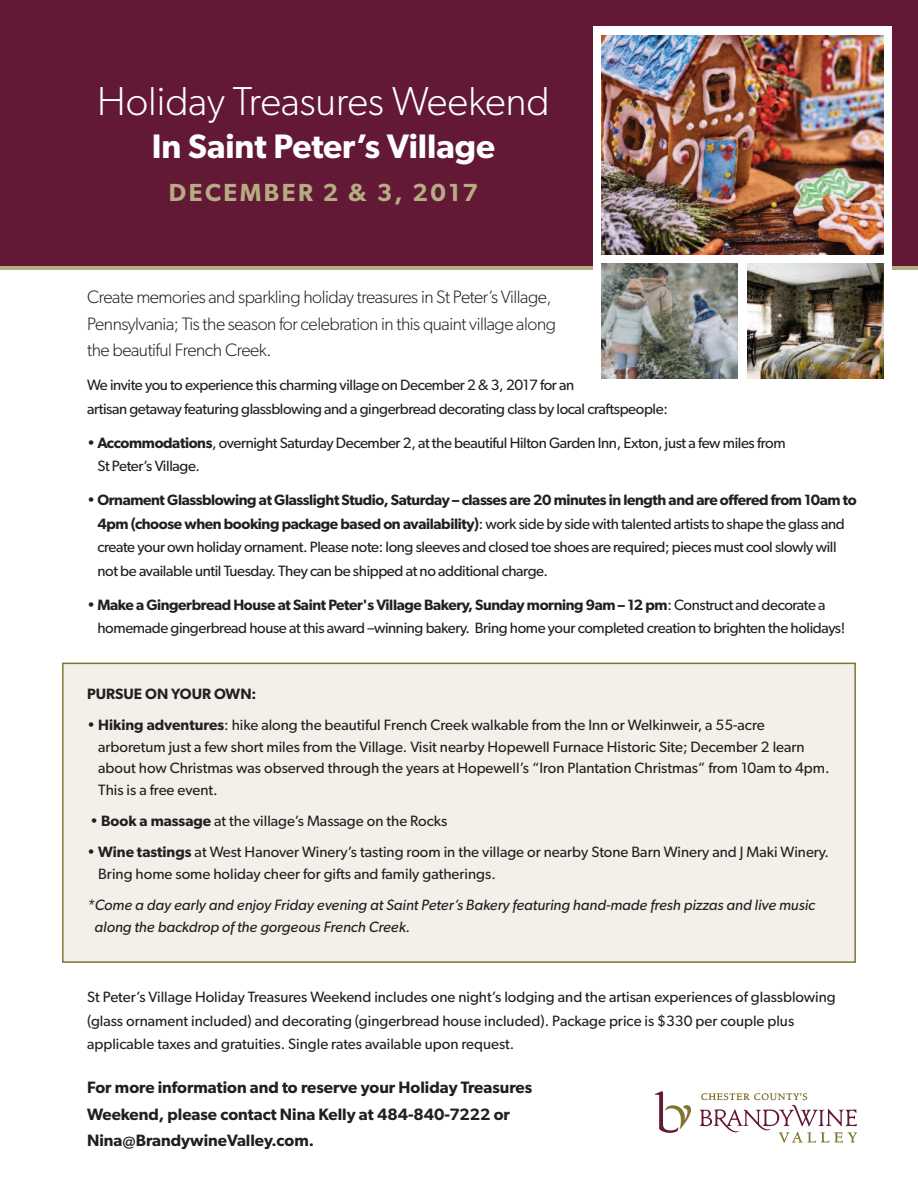
<style>
.page{position:relative;width:918px;height:1188px;background:#fff}
.page>*{position:absolute;margin:0;border:0;box-sizing:border-box;transform-origin:0 0}
.t1{font:300 40.5px "Gibson";color:#fff}
.t2{font:600 34.05px "Gibson";color:#fff}
.t3{font:600 24.75px "Gibson";letter-spacing:.1em;color:#b6ac83}
.t4{font:300 18px/26.4px "Gibson";letter-spacing:-.025em;color:#231f20}
.t5{font:600 16.5px/26.4px "Gibson";color:#231f20}
.t6{font:15px/23.4px "Gibson";letter-spacing:-.01em;color:#231f20}
.t7{font:italic 15px/21.9px "Gibson";color:#231f20}
.t8{font:600 15px "Gibson";color:#231f20}
.s1{font-weight:600}
</style>
<div class="page">
<div style="left:0;top:0;width:918px;height:266px;background:#631936"></div>
<div style="left:593px;top:26px;width:299px;height:364px;background:#fff"></div>
<div style="left:64px;top:664px;width:790px;height:297px;background:#f2f0e9"></div>
<div style="left:62px;top:663px;width:794px;height:300px;border:2px solid #7f7430"></div>
<img style="left:602px;top:35px;width:282px;height:219px">
<img style="left:602px;top:264px;width:136px;height:115px">
<img style="left:748px;top:264px;width:136px;height:115px">
<svg style="left:655px;top:1091px;width:36px;height:42px"></svg>
<svg style="left:700px;top:1093px;width:157px;height:50px"></svg>
<h1 class="t1" style="left:97px;top:87px;width:454px">Holiday Treasures Weekend</h1>
<h2 class="t2" style="left:152px;top:134px;width:345px">In saint Peter’s Village</h2>
<h3 class="t3" style="left:169px;top:183px;width:311px">DeceMBer 2 &amp; 3, 2017</h3>
<p class="t4" style="left:87px;top:285px;width:470px">Create memories and sparkling holiday treasures in St Peter’s Village,<br>Pennsylvania; Tis the season for celebration in this quaint village along the beautiful French Creek.</p>
<p class="t6" style="left:87px;top:375px;width:582px">We invite you to experience this charming village on December 2 &amp; 3, 2017 for an<br>artisan getaway featuring glassblowing and a gingerbread decorating class by local craftspeople:</p>
<p class="t6" style="left:97px;top:432px;width:690px;text-indent:-10px">• <span class="s1">Accommodations</span>, overnight Saturday December 2, at the beautiful Hilton Garden Inn, Exton, just a few miles from<br>St Peter’s Village.</p>
<p class="t6" style="left:97px;top:490px;width:761px;text-indent:-10px">• <span class="s1">ornament Glassblowing at Glasslight studio, saturday – classes are 20 minutes in length and are offered from 10am to 4pm (choose when booking package based on availability)</span>: work side by side with talented artists to shape the glass and create your own holiday ornament. Please note: long sleeves and closed toe shoes are required; pieces must cool slowly will not be available until Tuesday. They can be shipped at no additional charge.</p>
<p class="t6" style="left:97px;top:594px;width:749px;text-indent:-10px">• <span class="s1">Make a Gingerbread House at saint Peter's Village Bakery, sunday morning 9am – 12 pm</span>: Construct and decorate a homemade gingerbread house at this award –winning bakery. Bring home your completed creation to brighten the holidays!</p>
<p class="t8" style="left:87px;top:688px;width:171px">Pursue oN your oWN:</p>
<p class="t6" style="left:98px;top:715px;width:733px;line-height:21.9px;text-indent:-11px">• <span class="s1">Hiking adventures</span>: hike along the beautiful French Creek walkable from the Inn or Welkinweir, a 55-acre arboretum just a few short miles from the Village. Visit nearby Hopewell Furnace Historic Site; December 2 learn about how Christmas was observed through the years at Hopewell’s “Iron Plantation Christmas” from 10am to 4pm.<br>This is a free event.</p>
<p class="t6" style="left:90px;top:811px;width:359px">• <span class="s1">Book a massage</span> at the village’s Massage on the Rocks</p>
<p class="t6" style="left:98px;top:842px;width:732px;line-height:21.9px;text-indent:-11px">• <span class="s1">Wine tastings</span> at West Hanover Winery’s tasting room in the village or nearby Stone Barn Winery and J Maki Winery.<br>Bring home some holiday cheer for gifts and family gatherings.</p>
<p class="t7" style="left:95px;top:895px;width:722px;text-indent:-8px">*Come a day early and enjoy Friday evening at Saint Peter’s Bakery featuring hand-made fresh pizzas and live music along the backdrop of the gorgeous French Creek.</p>
<p class="t6" style="left:87px;top:987px;width:750px">St Peter’s Village Holiday Treasures Weekend includes one night’s lodging and the artisan experiences of glassblowing (glass ornament included) and decorating (gingerbread house included). Package price is $330 per couple plus applicable taxes and gratuities. Single rates available upon request.</p>
<p class="t5" style="left:87px;top:1076px;width:447px">For more information and to reserve your Holiday Treasures<br>Weekend, please contact Nina Kelly at 484-840-7222 or<br>Nina@BrandywineValley.com.</p>
</div>
